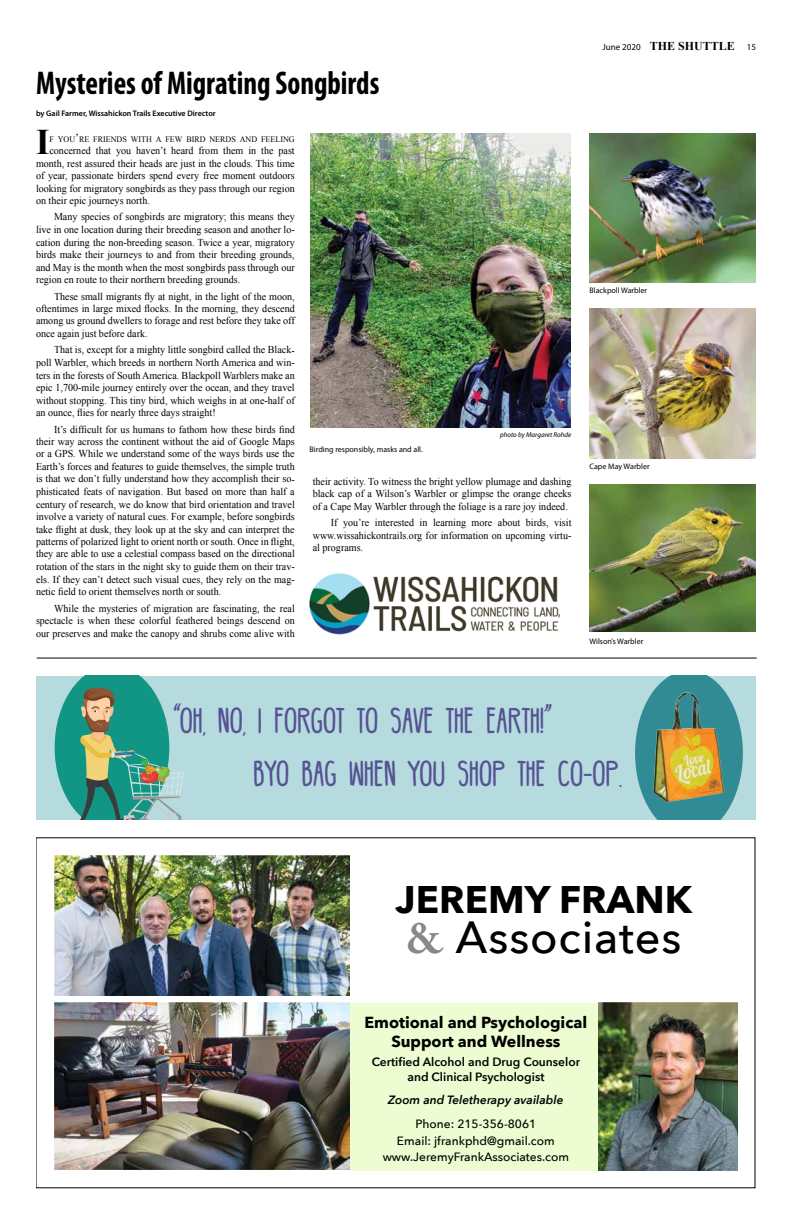
<style>
.page{position:relative;width:792px;height:1224px;background:#fff}
.page>*{position:absolute;margin:0;border:0;box-sizing:border-box;transform-origin:0 0}
.t1{font:500 45px "Avenir Next";letter-spacing:.02em;color:#000}
.t2{font:700 38.4px "Avenir Next";color:#000}
.t3{font:700 36px "Times New Roman";color:#000;scale:.96 1}
.t4{font:700 condensed 33px "Myriad Pro";color:#000;scale:.91 1}
.t5{font:26px/53.7px "BELLABOO";color:#565294}
.t6{font:700 16px/19.4px "Avenir Next";color:#000;text-align:center}
.t7{font:500 12px/16.6px "Avenir Next";color:#000;text-align:center}
.t8{font:600 12px/14.6px "Avenir Next";color:#000;text-align:center}
.t9{font:italic 600 12px "Avenir Next";color:#000}
.t10{font:10.5px/12.5px "Times New Roman";color:#000;text-align:justify;scale:.96 1}
.t11{font:9px "Myriad Pro";color:#000}
.t12{font:8.4px "Times New Roman";color:#000;scale:.96 1}
.t13{font:8px "Myriad Pro";color:#000}
.t14{font:600 8px "Myriad Pro";color:#000}
.t15{font:italic 7px "Myriad Pro";color:#000}
.s1{font-size:12px}
.s2{font-family:"Times New Roman";font-weight:700;font-size:12px}
.s3{font-family:"Angelina";font-size:48px}
.s4{font-family:"Adobe Caslon";font-weight:700;font-size:43px;color:#86888a}
</style>
<div class="page">
<div style="left:36px;top:676px;width:720px;height:144px;background:#b6dbde"></div>
<svg style="left:55px;top:676px;width:129px;height:144px"></svg>
<svg style="left:635px;top:676px;width:108px;height:144px"></svg>
<img style="left:646px;top:689px;width:89px;height:116px">
<img style="left:309px;top:573px;width:252px;height:62px">
<hr style="left:37px;top:658px;width:720px;height:1px;background:#000">
<div style="left:350px;top:1003px;width:250px;height:167px;background:#edfcd1"></div>
<img style="left:54px;top:1003px;width:296px;height:166px">
<img style="left:54px;top:855px;width:296px;height:141px">
<img style="left:599px;top:1003px;width:139px;height:167px">
<img style="left:590px;top:133px;width:166px;height:150px">
<img style="left:590px;top:309px;width:166px;height:149px">
<img style="left:590px;top:484px;width:166px;height:147px">
<img style="left:310px;top:133px;width:261px;height:295px">
<h3 class="t4" style="left:36px;top:63px;width:379px">Mysteries of Migrating Songbirds</h3>
<p class="t14" style="left:36px;top:108px;width:181px">by Gail Farmer, Wissahickon Trails Executive Director</p>
<h3 class="t3" style="left:36px;top:117px;width:16px">I</h3>
<p class="t12" style="left:49px;top:133px;width:257px">F YOU<span class="s1">’</span>RE FRIENDS WITH A FEW BIRD NERDS AND FEELING</p>
<p class="t10" style="left:36px;top:144px;width:271px;text-indent:13px">concerned that you haven’t heard from them in the past month, rest assured their heads are just in the clouds. This time of year, passionate birders spend every free moment outdoors looking for migratory songbirds as they pass through our region on their epic journeys north.</p>
<p class="t10" style="left:36px;top:211px;width:271px;text-indent:18px">Many species of songbirds are migratory; this means they live in one location during their breeding season and another lo&shy;cation during the non-breeding season. Twice a year, migratory birds make their journeys to and from their breeding grounds, and May is the month when the most songbirds pass through our region en route to their northern breeding grounds.</p>
<p class="t10" style="left:36px;top:290px;width:271px;text-indent:18px">These small migrants fly at night, in the light of the moon, oftentimes in large mixed flocks. In the morning, they descend among us ground dwellers to forage and rest before they take off once again just before dark.</p>
<p class="t10" style="left:36px;top:344px;width:271px;text-indent:18px">That is, except for a mighty little songbird called the Black&shy;poll Warbler, which breeds in northern North America and win&shy;ters in the forests of South America. Blackpoll Warblers make an epic 1,700-mile journey entirely over the ocean, and they travel without stopping. This tiny bird, which weighs in at one-half of an ounce, flies for nearly three days straight!</p>
<p class="t10" style="left:36px;top:423px;width:271px;text-indent:18px">It’s difficult for us humans to fathom how these birds find their way across the continent without the aid of Google Maps or a GPS. While we understand some of the ways birds use the Earth’s forces and features to guide themselves, the simple truth is that we don’t fully understand how they accomplish their so&shy;phisticated feats of navigation. But based on more than half a century of research, we do know that bird orientation and travel involve a variety of natural cues. For example, before songbirds take flight at dusk, they look up at the sky and can interpret the patterns of polarized light to orient north or south. Once in flight, they are able to use a celestial compass based on the directional rotation of the stars in the night sky to guide them on their trav&shy;els. If they can’t detect such visual cues, they rely on the mag&shy;netic field to orient themselves north or south.</p>
<p class="t10" style="left:36px;top:602px;width:271px;text-indent:18px">While the mysteries of migration are fascinating, the real spectacle is when these colorful feathered beings descend on our preserves and make the canopy and shrubs come alive with</p>
<p class="t13" style="left:310px;top:445px;width:115px">Birding responsibly, masks and all.</p>
<p class="t15" style="left:500px;top:431px;width:73px">photo by Margaret Rohde</p>
<p class="t10" style="left:313px;top:475px;width:271px">their activity. To witness the bright yellow plumage and dashing black cap of a Wilson’s Warbler or glimpse the orange cheeks of a Cape May Warbler through the foliage is a rare joy indeed.</p>
<p class="t10" style="left:313px;top:516px;width:271px;text-indent:18px">If you’re interested in learning more about birds, visit www.wissahickontrails.org for information on upcoming virtu&shy;al programs.</p>
<p class="t11" style="left:603px;top:41px;width:155px">June 2020 <span class="s2">THE SHUTTLE</span> 15</p>
<p class="t13" style="left:590px;top:286px;width:59px">Blackpoll Warbler</p>
<p class="t13" style="left:590px;top:461px;width:62px">Cape May Warbler</p>
<p class="t13" style="left:590px;top:637px;width:55px">Wilson’s Warbler</p>
<h3 class="t5" style="left:253px;top:693px;width:370px;text-indent:-79px"><span class="s3">“</span>OH, NO, I FORGOT TO SAVE THE EARTH!<span class="s3">”<br></span>BYO BAG WHEN YOU SHOP THE CO-OP.</h3>
<h2 class="t2" style="left:396px;top:866px;width:298px">JEREMY FRANK</h2>
<h1 class="t1" style="left:406px;top:899px;width:277px"><span class="s4">&amp;</span> Associates</h1>
<h3 class="t6" style="left:365px;top:1012px;width:224px">Emotional and Psychological<br>Support and Wellness</h3>
<p class="t8" style="left:372px;top:1054px;width:210px">Certified Alcohol and Drug Counselor and Clinical Psychologist</p>
<p class="t9" style="left:388px;top:1090px;width:177px">Zoom and Teletherapy available</p>
<p class="t7" style="left:383px;top:1115px;width:188px">Phone: 215-356-8061<br>Email: jfrankphd@gmail.com www.JeremyFrankAssociates.com</p>
</div>
